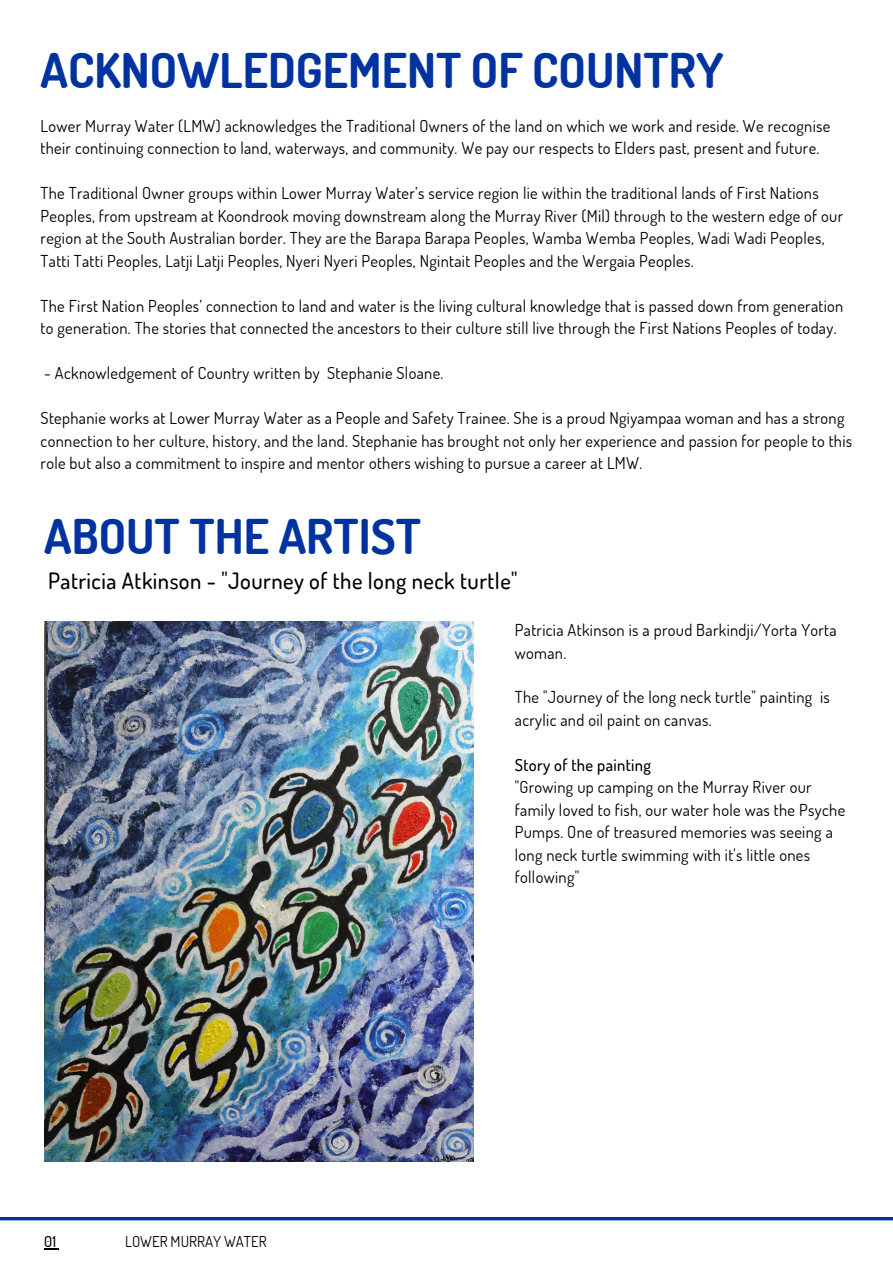
<style>
.page{position:relative;width:893px;height:1264px;background:#fff}
.page>*{position:absolute;margin:0;border:0;box-sizing:border-box;transform-origin:0 0}
.t1{font:700 47.85px "Dosis";color:#0033a0}
.t2{font:500 22.5px "Dosis";letter-spacing:.02em;color:#000}
.t3{font:16.5px/22.5px "Dosis";letter-spacing:.02em;color:#000}
.t4{font:500 16.5px "Dosis";letter-spacing:.02em;color:#000}
.t5{font:15px "Dosis";color:#000}
.t6{font:500 15px "Dosis";color:#000}
</style>
<div class="page">
<hr style="left:0;top:1217px;width:892px;height:3px;background:#0033a0">
<img style="left:44px;top:621px;width:430px;height:540px">
<svg style="left:44px;top:1248px;width:15px;height:1px"></svg>
<h1 class="t1" style="left:41px;top:39px;width:684px">ACKNOWLEDGEMENT OF COUNTRY</h1>
<p class="t3" style="left:41px;top:114px;width:791px">Lower Murray Water (LMW) acknowledges the Traditional Owners of the land on which we work and reside. We recognise their continuing connection to land, waterways, and community. We pay our respects to Elders past, present and future.</p>
<p class="t3" style="left:41px;top:181px;width:804px">The Traditional Owner groups within Lower Murray Water’s service region lie within the traditional lands of First Nations Peoples, from upstream at Koondrook moving downstream along the Murray River (Mil) through to the western edge of our region at the South Australian border. They are the Barapa Barapa Peoples, Wamba Wemba Peoples, Wadi Wadi Peoples, Tatti Tatti Peoples, Latji Latji Peoples, Nyeri Nyeri Peoples, Ngintait Peoples and the Wergaia Peoples.</p>
<p class="t3" style="left:41px;top:294px;width:804px">The First Nation Peoples’ connection to land and water is the living cultural knowledge that is passed down from generation to generation. The stories that connected the ancestors to their culture still live through the First Nations Peoples of today.</p>
<p class="t3" style="left:44px;top:361px;width:400px">- Acknowledgement of Country written by Stephanie Sloane.</p>
<p class="t3" style="left:41px;top:406px;width:813px">Stephanie works at Lower Murray Water as a People and Safety Trainee. She is a proud Ngiyampaa woman and has a strong connection to her culture, history, and the land. Stephanie has brought not only her experience and passion for people to this role but also a commitment to inspire and mentor others wishing to pursue a career at LMW.</p>
<h1 class="t1" style="left:44px;top:504px;width:378px">ABOUT THE ARTIST</h1>
<h2 class="t2" style="left:48px;top:566px;width:471px">Patricia Atkinson - "Journey of the long neck turtle"</h2>
<p class="t6" style="left:44px;top:1231px;width:13px">01</p>
<p class="t5" style="left:125px;top:1231px;width:143px">LOWER MURRAY WATER</p>
<p class="t3" style="left:514px;top:618px;width:323px">Patricia Atkinson is a proud Barkindji/Yorta Yorta woman.</p>
<p class="t3" style="left:514px;top:685px;width:316px">The "Journey of the long neck turtle" painting is acrylic and oil paint on canvas.</p>
<p class="t4" style="left:514px;top:754px;width:138px">Story of the painting</p>
<p class="t3" style="left:514px;top:775px;width:332px">"Growing up camping on the Murray River our family loved to fish, our water hole was the Psyche Pumps. One of treasured memories was seeing a long neck turtle swimming with it's little ones following"</p>
</div>
